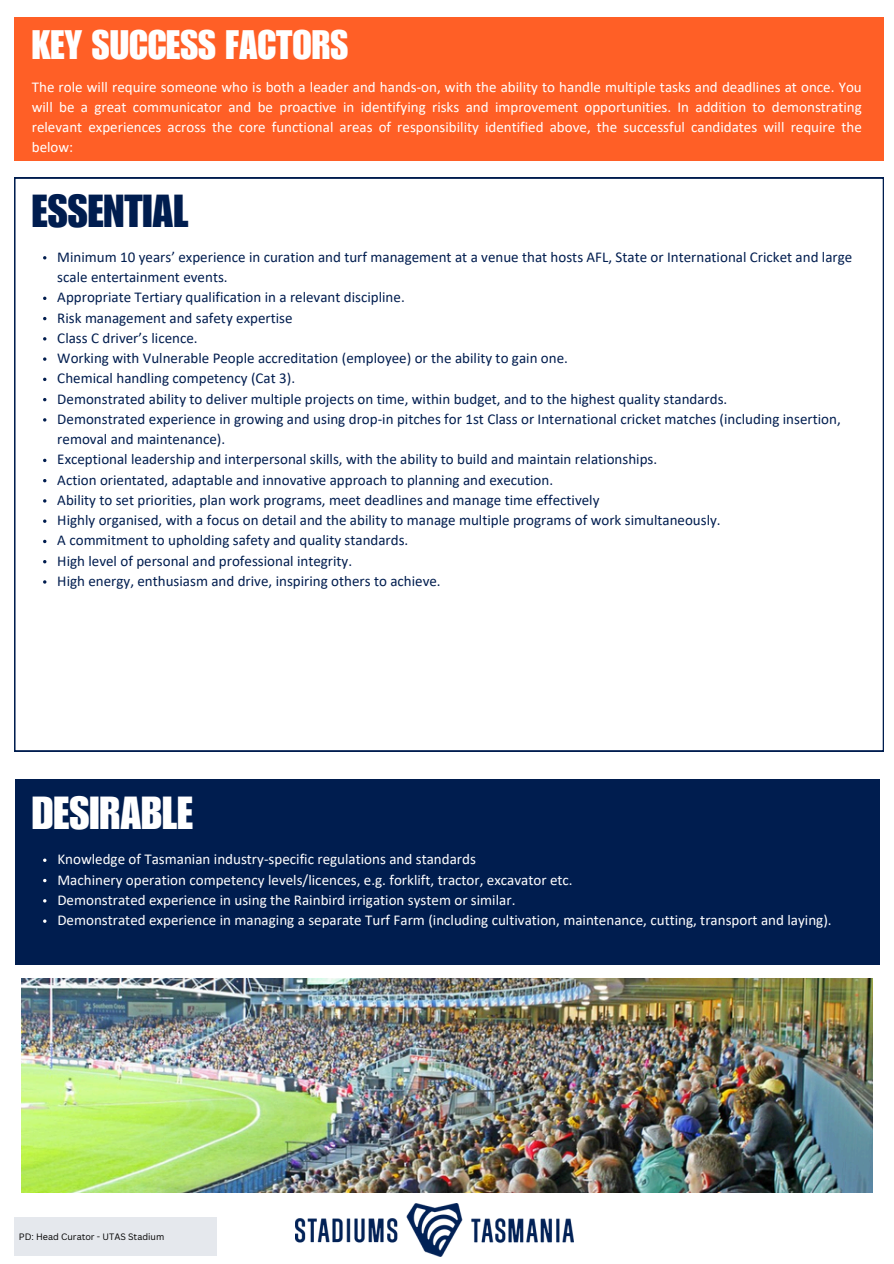
<style>
.page{position:relative;width:894px;height:1264px;background:#fff}
.page>*{position:absolute;margin:0;border:0;box-sizing:border-box;transform-origin:0 0}
.t1{font:45.15px "Impact LT Std";color:#fff}
.t2{font:45px "Impact LT Std";color:#001d4f}
.t3{font:40.05px "Impact LT Std";color:#fff}
.t4{font:15px/20.2px "Calibri";color:#001d4f}
.t5{font:15px/20.1px "Calibri";color:#fff;text-align:justify}
.t6{font:9px "Canva Sans";color:#000}
</style>
<div class="page">
<div style="left:16px;top:779px;width:864px;height:186px;background:#001d4f"></div>
<div style="left:14px;top:1216px;width:203px;height:39px;background:#e5e8ed"></div>
<img style="left:295px;top:1203px;width:278px;height:52px">
<div style="left:14px;top:18px;width:869px;height:143px;background:#ff5f26"></div>
<svg style="left:14px;top:178px;width:869px;height:573px"></svg>
<img style="left:21px;top:978px;width:851px;height:214px">
<svg style="left:43px;top:357px;width:3px;height:4px"></svg>
<svg style="left:43px;top:519px;width:3px;height:4px"></svg>
<svg style="left:43px;top:858px;width:3px;height:4px"></svg>
<p class="t3" style="left:32px;top:31px;width:318px">KEY SUCCESS FACTORS</p>
<p class="t5" style="left:32px;top:78px;width:831px">The role will require someone who is both a leader and hands-on, with the ability to handle multiple tasks and deadlines at once. You will be a great communicator and be proactive in identifying risks and improvement opportunities. In addition to demonstrating relevant experiences across the core functional areas of responsibility identified above, the successful candidates will require the below:</p>
<h1 class="t2" style="left:32px;top:195px;width:158px">ESSENTIAL</h1>
<p class="t4" style="left:57px;top:248px;width:796px">Minimum 10 years’ experience in curation and turf management at a venue that hosts AFL, State or International Cricket and large scale entertainment events.</p>
<p class="t4" style="left:57px;top:288px;width:349px">Appropriate Tertiary qualification in a relevant discipline.</p>
<p class="t4" style="left:57px;top:309px;width:237px">Risk management and safety expertise</p>
<p class="t4" style="left:57px;top:329px;width:142px">Class C driver’s licence.</p>
<p class="t4" style="left:57px;top:349px;width:512px">Working with Vulnerable People accreditation (employee) or the ability to gain one.</p>
<p class="t4" style="left:57px;top:369px;width:239px">Chemical handling competency (Cat 3).</p>
<p class="t4" style="left:57px;top:390px;width:671px">Demonstrated ability to deliver multiple projects on time, within budget, and to the highest quality standards.</p>
<p class="t4" style="left:57px;top:410px;width:784px">Demonstrated experience in growing and using drop-in pitches for 1st Class or International cricket matches (including insertion, removal and maintenance).</p>
<p class="t4" style="left:57px;top:450px;width:601px">Exceptional leadership and interpersonal skills, with the ability to build and maintain relationships.</p>
<p class="t4" style="left:57px;top:471px;width:497px">Action orientated, adaptable and innovative approach to planning and execution.</p>
<p class="t4" style="left:57px;top:491px;width:543px">Ability to set priorities, plan work programs, meet deadlines and manage time effectively</p>
<p class="t4" style="left:57px;top:511px;width:664px">Highly organised, with a focus on detail and the ability to manage multiple programs of work simultaneously.</p>
<p class="t4" style="left:57px;top:531px;width:352px">A commitment to upholding safety and quality standards.</p>
<p class="t4" style="left:57px;top:552px;width:296px">High level of personal and professional integrity.</p>
<p class="t4" style="left:57px;top:572px;width:385px">High energy, enthusiasm and drive, inspiring others to achieve.</p>
<h1 class="t1" style="left:32px;top:797px;width:163px">DESIRABLE</h1>
<p class="t5" style="left:57px;top:850px;width:420px">Knowledge of Tasmanian industry-specific regulations and standards</p>
<p class="t5" style="left:57px;top:870px;width:516px">Machinery operation competency levels/licences, e.g. forklift, tractor, excavator etc.</p>
<p class="t5" style="left:57px;top:891px;width:459px">Demonstrated experience in using the Rainbird irrigation system or similar.</p>
<p class="t5" style="left:57px;top:911px;width:775px">Demonstrated experience in managing a separate Turf Farm (including cultivation, maintenance, cutting, transport and laying).</p>
<h2 class="t6" style="left:19px;top:1229px;width:147px">PD: Head Curator - UTAS Stadium</h2>
</div>
